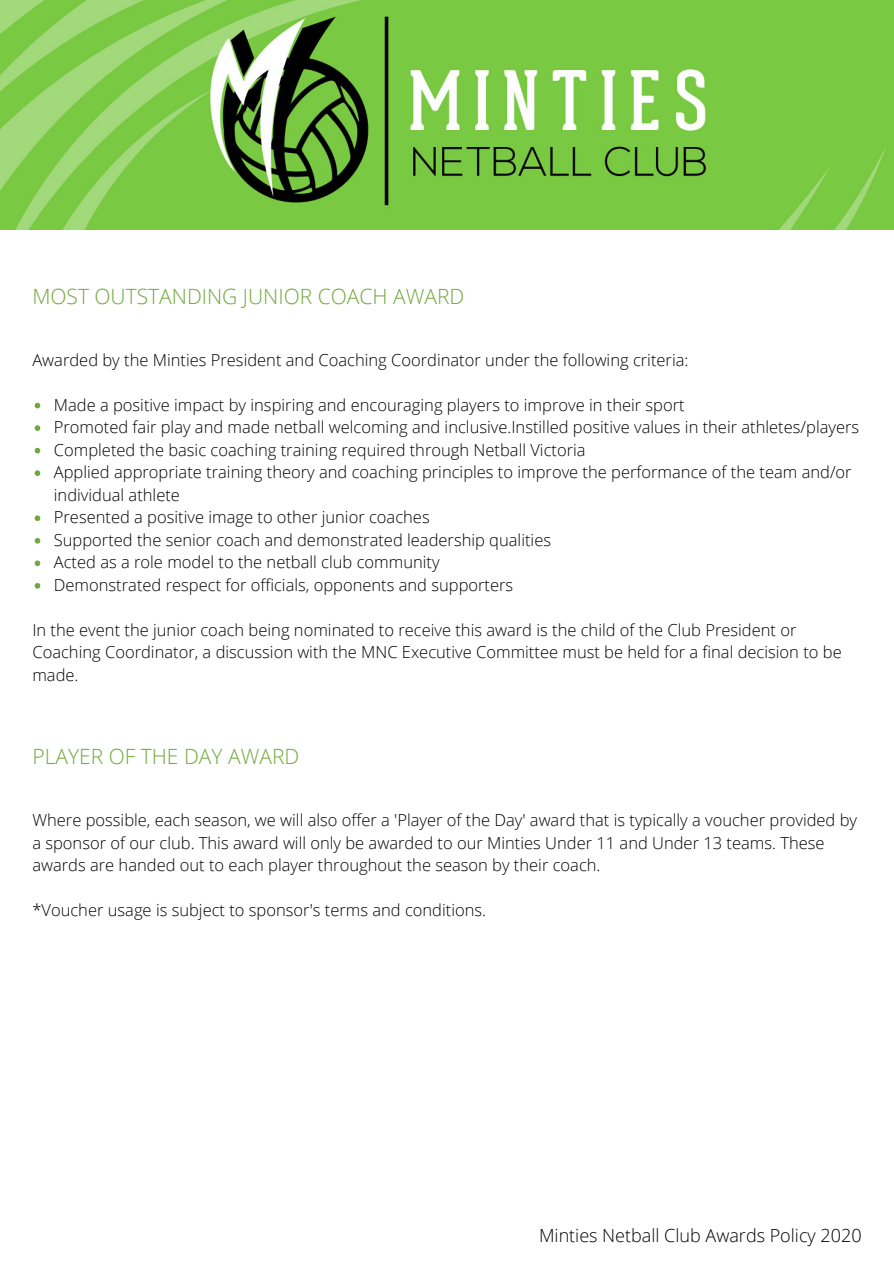
<style>
.page{position:relative;width:894px;height:1264px;background:#fff}
.page>*{position:absolute;margin:0;border:0;box-sizing:border-box;transform-origin:0 0}
.t1{font:300 21px "Open Sans";color:#70a83b}
.t2{font:300 18px "Open Sans";color:#000}
.t3{font:300 16.5px/22.5px "Open Sans";color:#000}
</style>
<div class="page">
<svg style="left:35px;top:403px;width:5px;height:5px"></svg>
<svg style="left:35px;top:425px;width:5px;height:6px"></svg>
<svg style="left:35px;top:448px;width:5px;height:5px"></svg>
<svg style="left:35px;top:470px;width:5px;height:6px"></svg>
<svg style="left:35px;top:515px;width:5px;height:6px"></svg>
<svg style="left:35px;top:538px;width:5px;height:5px"></svg>
<svg style="left:35px;top:560px;width:5px;height:6px"></svg>
<svg style="left:35px;top:583px;width:5px;height:5px"></svg>
<img style="left:0;top:0;width:893px;height:229px">
<p class="t1" style="left:32px;top:281px;width:433px">MOST OUTSTANDING JUNIOR COACH AWARD</p>
<p class="t3" style="left:32px;top:348px;width:657px">Awarded by the Minties President and Coaching Coordinator under the following criteria:</p>
<p class="t3" style="left:54px;top:393px;width:806px">Made a positive impact by inspiring and encouraging players to improve in their sport<br>Promoted fair play and made netball welcoming and inclusive.Instilled positive values in their athletes/players Completed the basic coaching training required through Netball Victoria<br>Applied appropriate training theory and coaching principles to improve the performance of the team and/or individual athlete<br>Presented a positive image to other junior coaches<br>Supported the senior coach and demonstrated leadership qualities<br>Acted as a role model to the netball club community<br>Demonstrated respect for officials, opponents and supporters</p>
<p class="t3" style="left:32px;top:618px;width:810px">In the event the junior coach being nominated to receive this award is the child of the Club President or<br>Coaching Coordinator, a discussion with the MNC Executive Committee must be held for a final decision to be made.</p>
<p class="t1" style="left:32px;top:742px;width:268px">PLAYER OF THE DAY AWARD</p>
<p class="t3" style="left:32px;top:808px;width:826px">Where possible, each season, we will also offer a 'Player of the Day' award that is typically a voucher provided by a sponsor of our club. This award will only be awarded to our Minties Under 11 and Under 13 teams. These awards are handed out to each player throughout the season by their coach.</p>
<p class="t3" style="left:32px;top:898px;width:455px">*Voucher usage is subject to sponsor's terms and conditions.</p>
<p class="t2" style="left:539px;top:1222px;width:324px">Minties Netball Club Awards Policy 2020</p>
</div>
